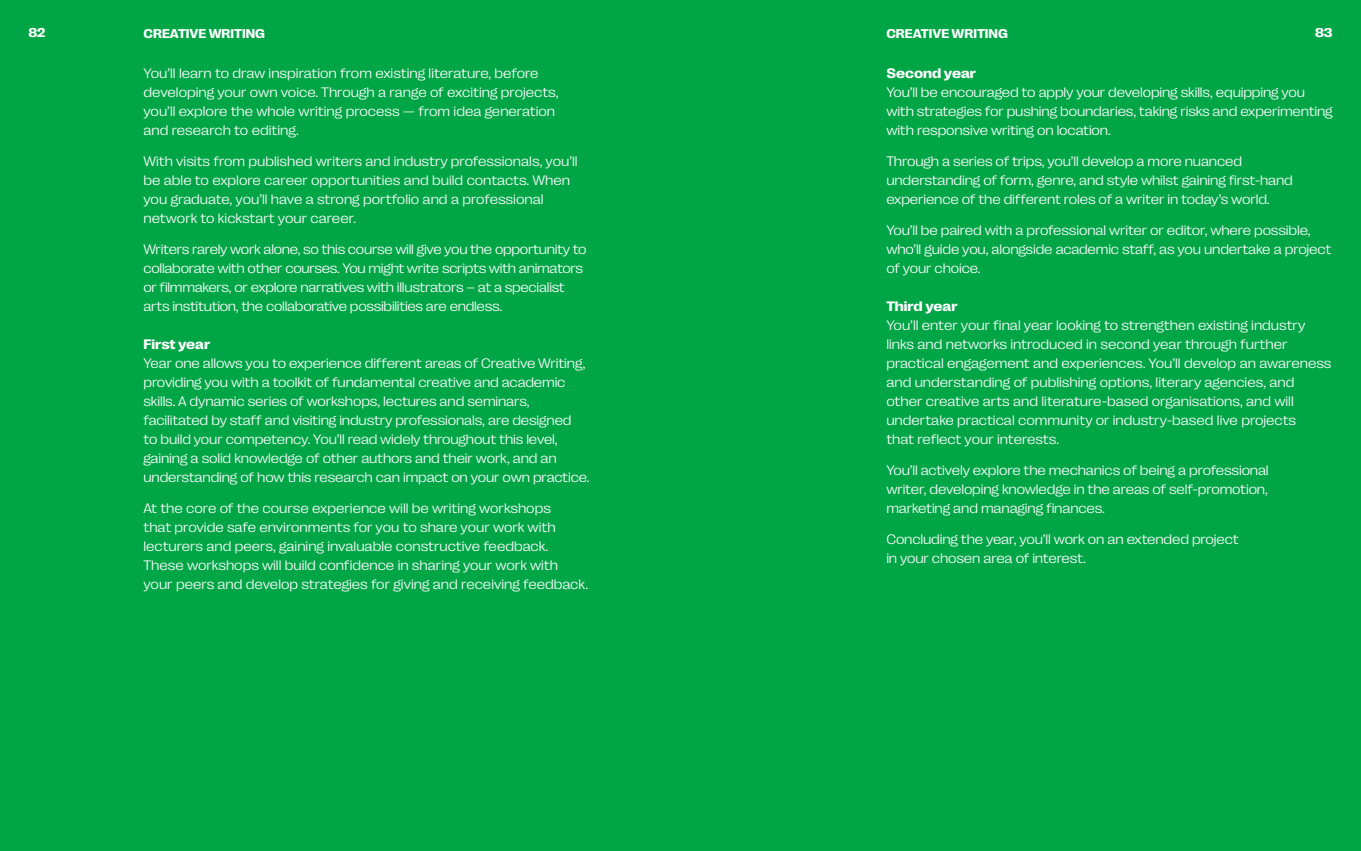
<style>
.page{position:relative;width:1361px;height:851px;background:#fff}
.page>*{position:absolute;margin:0;border:0;box-sizing:border-box;transform-origin:0 0}
.t1{font:300 expanded 14px/19px "PP Right Grotesk";letter-spacing:-.01em;color:#fff}
.t2{font:700 expanded 14px "PP Right Grotesk";color:#fff}
.t3{font:700 expanded 13px "PP Right Grotesk";color:#fff}
</style>
<div class="page">
<div style="left:0;top:0;width:1361px;height:850px;background:#00a546"></div>
<p class="t3" style="left:28px;top:26px;width:19px">82</p>
<p class="t3" style="left:1315px;top:26px;width:19px">83</p>
<p class="t3" style="left:143px;top:26px;width:123px">CREATIVE WRITING</p>
<p class="t3" style="left:886px;top:26px;width:123px">CREATIVE WRITING</p>
<p class="t2" style="left:886px;top:65px;width:91px">Second year</p>
<p class="t1" style="left:886px;top:83px;width:448px">You’ll be encouraged to apply your developing skills, equipping you with strategies for pushing boundaries, taking risks and experimenting with responsive writing on location.</p>
<p class="t1" style="left:886px;top:152px;width:408px">Through a series of trips, you’ll develop a more nuanced understanding of form, genre, and style whilst gaining first-hand experience of the different roles of a writer in today’s world.</p>
<p class="t1" style="left:886px;top:221px;width:446px">You’ll be paired with a professional writer or editor, where possible, who’ll guide you, alongside academic staff, as you undertake a project of your choice.</p>
<p class="t2" style="left:886px;top:298px;width:73px">Third year</p>
<p class="t1" style="left:886px;top:316px;width:447px">You’ll enter your final year looking to strengthen existing industry links and networks introduced in second year through further practical engagement and experiences. You’ll develop an awareness and understanding of publishing options, literary agencies, and other creative arts and literature-based organisations, and will undertake practical community or industry-based live projects<br>that reflect your interests.</p>
<p class="t1" style="left:886px;top:461px;width:384px;text-align:justify">You’ll actively explore the mechanics of being a professional writer, developing knowledge in the areas of self-promotion, marketing and managing finances.</p>
<p class="t1" style="left:886px;top:530px;width:354px">Concluding the year, you’ll work on an extended project in your chosen area of interest.</p>
<p class="t1" style="left:143px;top:64px;width:417px">You’ll learn to draw inspiration from existing literature, before developing your own voice. Through a range of exciting projects, you’ll explore the whole writing process — from idea generation and research to editing.</p>
<p class="t1" style="left:143px;top:152px;width:436px">With visits from published writers and industry professionals, you’ll be able to explore career opportunities and build contacts. When you graduate, you’ll have a strong portfolio and a professional network to kickstart your career.</p>
<p class="t1" style="left:143px;top:240px;width:444px">Writers rarely work alone, so this course will give you the opportunity to collaborate with other courses. You might write scripts with animators or filmmakers, or explore narratives with illustrators – at a specialist arts institution, the collaborative possibilities are endless.</p>
<p class="t2" style="left:143px;top:336px;width:68px">First year</p>
<p class="t1" style="left:143px;top:354px;width:447px">Year one allows you to experience different areas of Creative Writing, providing you with a toolkit of fundamental creative and academic skills. A dynamic series of workshops, lectures and seminars, facilitated by staff and visiting industry professionals, are designed<br>to build your competency. You’ll read widely throughout this level, gaining a solid knowledge of other authors and their work, and an understanding of how this research can impact on your own practice.</p>
<p class="t1" style="left:143px;top:499px;width:446px">At the core of the course experience will be writing workshops<br>that provide safe environments for you to share your work with lecturers and peers, gaining invaluable constructive feedback.<br>These workshops will build confidence in sharing your work with your peers and develop strategies for giving and receiving feedback.</p>
</div>
